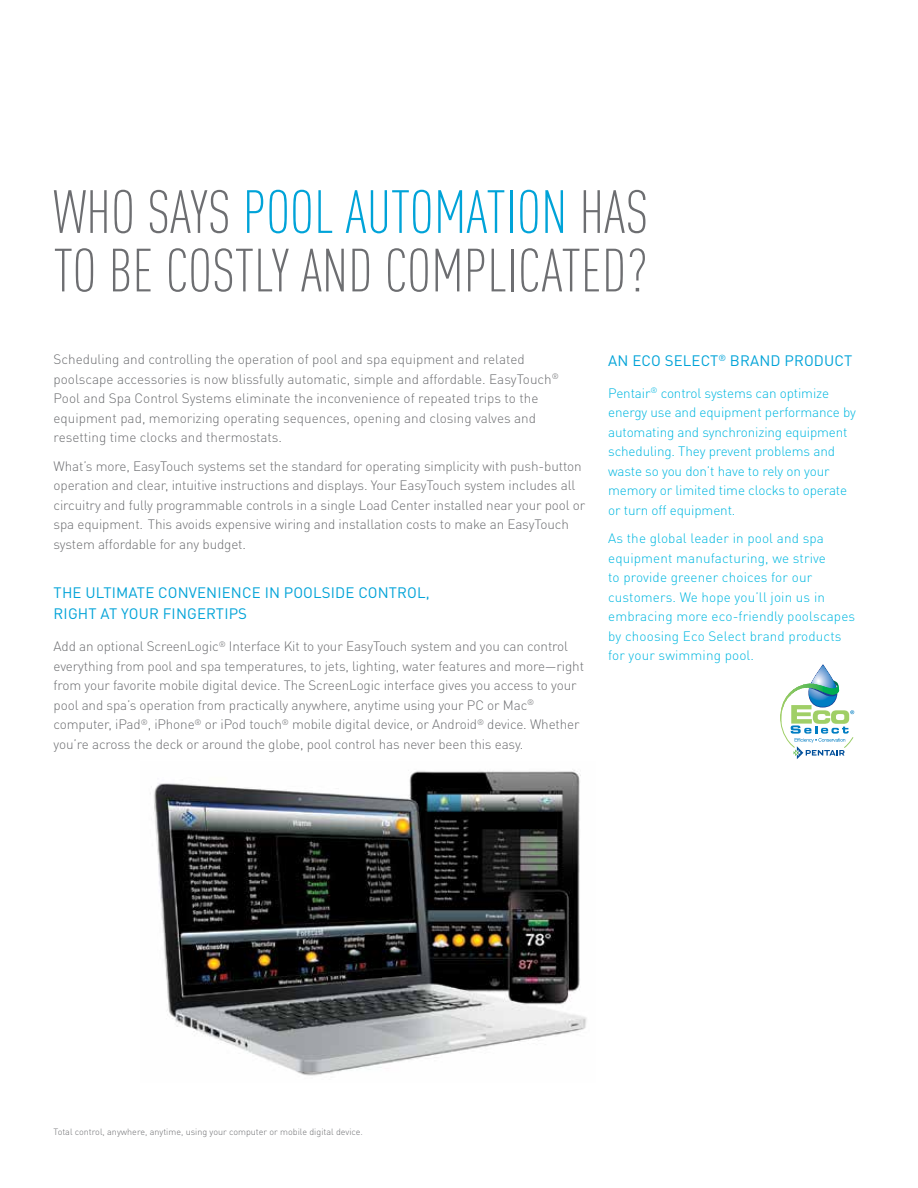
<style>
.page{position:relative;width:918px;height:1188px;background:#fff}
.page>*{position:absolute;margin:0;border:0;box-sizing:border-box;transform-origin:0 0}
.t1{font:300 condensed 60px/58.5px "DIN Pro";color:#6d6e71}
.t2{font:15px/21px "DIN Pro";letter-spacing:.01em;color:#00a3d8}
.t3{font:300 13.5px/19.5px "DIN Pro";letter-spacing:-.01em;color:#6d6e71}
.t4{font:300 13.5px/19.5px "DIN Pro";letter-spacing:-.01em;color:#00b7e0}
.t5{font:300 13.5px/19.5px "DIN Pro";letter-spacing:.01em;color:#00b7e0}
.t6{font:300 9px "DIN Pro";color:#6d6e71}
.s1{color:#00a3d8}
</style>
<div class="page">
<svg style="left:780px;top:664px;width:74px;height:95px"></svg>
<img style="left:150px;top:770px;width:437px;height:306px">
<h1 class="t1" style="left:54px;top:179px;width:596px">WHO SAYS <span class="s1">POOL AUTOMATION</span> HAS<br>TO BE COSTLY AND COMPLICATED?</h1>
<p class="t3" style="left:54px;top:348px;width:507px">Scheduling and controlling the operation of pool and spa equipment and related poolscape accessories is now blissfully automatic, simple and affordable. EasyTouch<sup>® </sup>Pool and Spa Control Systems eliminate the inconvenience of repeated trips to the equipment pad, memorizing operating sequences, opening and closing valves and resetting time clocks and thermostats.</p>
<p class="t3" style="left:54px;top:455px;width:533px">What’s more, EasyTouch systems set the standard for operating simplicity with push-button operation and clear, intuitive instructions and displays. Your EasyTouch system includes all circuitry and fully programmable controls in a single Load Center installed near your pool or spa equipment. This avoids expensive wiring and installation costs to make an EasyTouch system affordable for any budget.</p>
<p class="t2" style="left:54px;top:581px;width:378px">THE ULTIMATE CONVENIENCE IN POOLSIDE CONTROL,<br>RIGHT AT YOUR FINGERTIPS</p>
<p class="t3" style="left:54px;top:635px;width:532px">Add an optional ScreenLogic<sup>®</sup> Interface Kit to your EasyTouch system and you can control everything from pool and spa temperatures, to jets, lighting, water features and more—right from your favorite mobile digital device. The ScreenLogic interface gives you access to your pool and spa’s operation from practically anywhere, anytime using your PC or Mac<sup>® </sup>computer, iPad<sup>®</sup>, iPhone<sup>®</sup> or iPod touch<sup>®</sup> mobile digital device, or Android<sup>®</sup> device. Whether you’re across the deck or around the globe, pool control has never been this easy.</p>
<p class="t2" style="left:608px;top:348px;width:246px">AN ECO SELECT<sup>®</sup> BRAND PRODUCT</p>
<p class="t4" style="left:608px;top:382px;width:249px">Pentair<sup>®</sup> control systems can optimize energy use and equipment performance by automating and synchronizing equipment scheduling. They prevent problems and waste so you don’t have to rely on your memory or limited time clocks to operate or turn off equipment.</p>
<p class="t5" style="left:608px;top:527px;width:249px">As the global leader in pool and spa equipment manufacturing, we strive<br>to provide greener choices for our customers. We hope you’ll join us in embracing more eco-friendly poolscapes by choosing Eco Select brand products for your swimming pool.</p>
<p class="t6" style="left:54px;top:1125px;width:311px">Total control, anywhere, anytime, using your computer or mobile digital device.</p>
</div>
